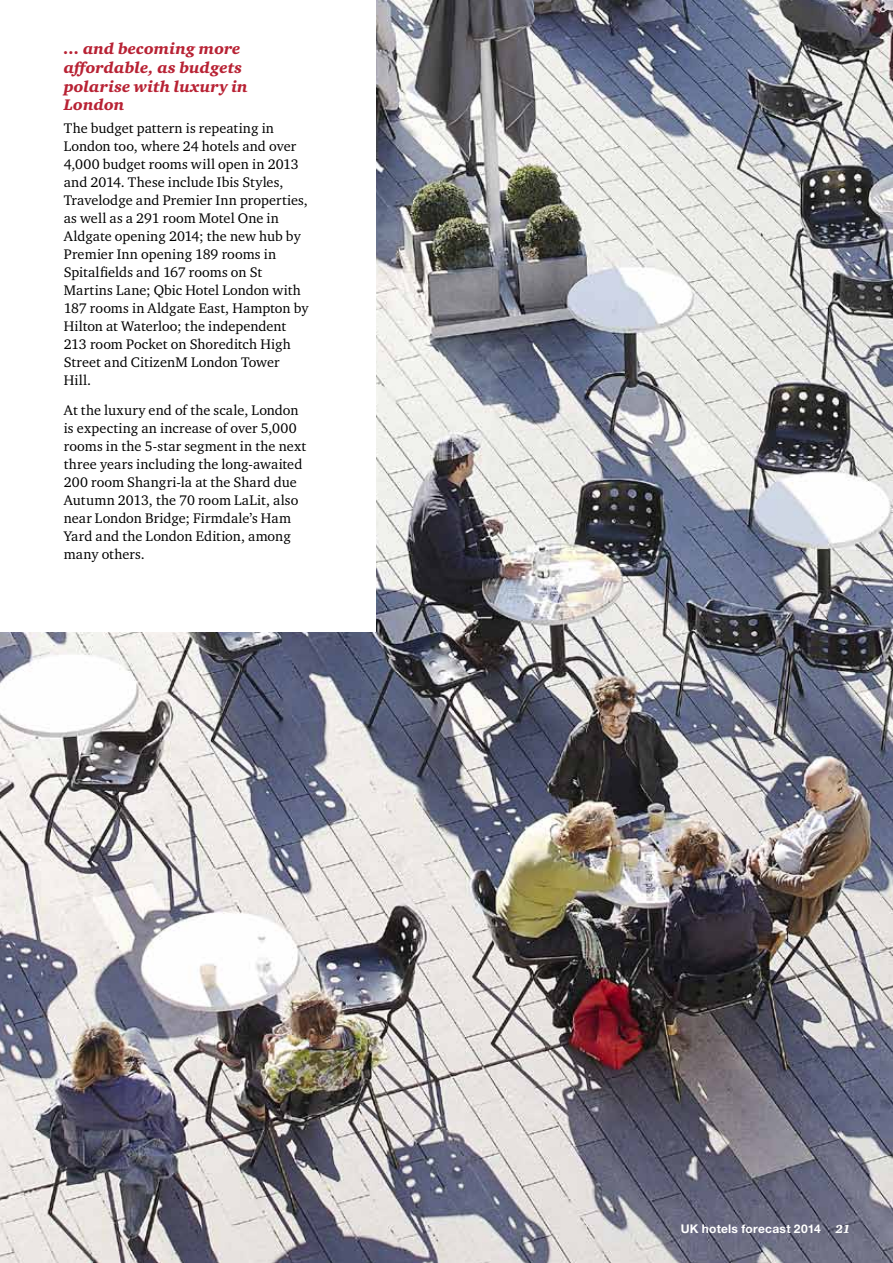
<style>
.page{position:relative;width:893px;height:1263px;background:#fff}
.page>*{position:absolute;margin:0;border:0;box-sizing:border-box;transform-origin:0 0}
.t1{font:italic 900 15.75px/18.8px "Charter ITC Std";letter-spacing:.01em;color:#b82234}
.t2{font:14.25px/18px "Charter ITC Std";letter-spacing:.005em;color:#000}
.t3{font:700 12px "Helvetica Neue LTW1 G";letter-spacing:.02em;color:#fff}
.s1{font-family:"Charter ITC Std";font-weight:900;font-style:italic}
</style>
<div class="page">
<img style="left:0;top:0;width:893px;height:1263px">
<div style="left:0;top:0;width:376px;height:631px;background:#fff"></div>
<p class="t1" style="left:64px;top:39px;width:186px">… and becoming more affordable, as budgets polarise with luxury in<br>London</p>
<p class="t2" style="left:64px;top:119px;width:246px">The budget pattern is repeating in<br>London too, where 24 hotels and over<br>4,000 budget rooms will open in 2013 and 2014. These include Ibis Styles,<br>Travelodge and Premier Inn properties, as well as a 291 room Motel One in<br>Aldgate opening 2014; the new hub by<br>Premier Inn opening 189 rooms in<br>Spitalfields and 167 rooms on St<br>Martins Lane; Qbic Hotel London with<br>187 rooms in Aldgate East, Hampton by<br>Hilton at Waterloo; the independent<br>213 room Pocket on Shoreditch High<br>Street and CitizenM London Tower<br>Hill.</p>
<p class="t2" style="left:64px;top:401px;width:244px">At the luxury end of the scale, London is expecting an increase of over 5,000 rooms in the 5-star segment in the next three years including the long-awaited 200 room Shangri-la at the Shard due Autumn 2013, the 70 room LaLit, also near London Bridge; Firmdale’s Ham Yard and the London Edition, among many others.</p>
<p class="t3" style="left:681px;top:1221px;width:171px">UK hotels forecast 2014 <span class="s1">21</span></p>
</div>
